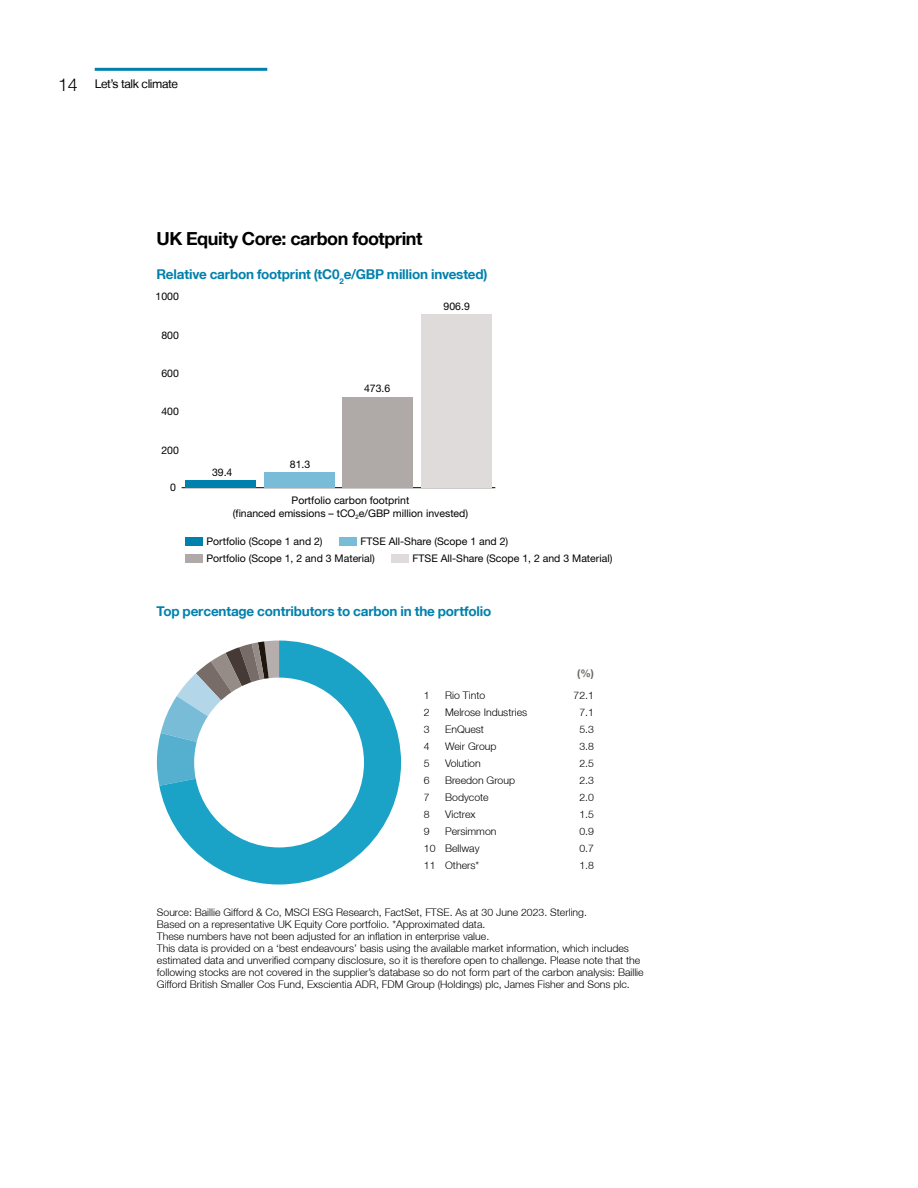
<style>
.page{position:relative;width:918px;height:1188px;background:#fff}
.page>*{position:absolute;margin:0;border:0;box-sizing:border-box;transform-origin:0 0}
.t1{font:700 18px "Helvetica Neue LT";letter-spacing:-.025em;color:#000}
.t2{font:300 18px "Helvetica Neue LT";color:#000}
.t3{font:700 13.5px "Helvetica Neue LT";letter-spacing:-.015em;color:#0081ad}
.t4{font:12px "Helvetica Neue LT";letter-spacing:-.03em;color:#000}
.t5{font:300 10.5px/12px "Helvetica Neue LT";color:#000}
.t6{font:10.5px/17.1px "Helvetica Neue LT";color:#010202}
.t7{font:10.5px/12.6px "Helvetica Neue LT";color:#000;text-align:center}
.t8{font:700 10.5px "Helvetica Neue LT";color:#6a6761}
</style>
<div class="page">
<hr style="left:95px;top:68px;width:172px;height:3px;background:#0081ad">
<hr style="left:182px;top:487px;width:313px;height:1px;background:#000">
<div style="left:186px;top:480px;width:70px;height:8px;background:#0081ad"></div>
<div style="left:264px;top:472px;width:71px;height:16px;background:#79bcd7"></div>
<div style="left:342px;top:397px;width:71px;height:91px;background:#afaaa7"></div>
<div style="left:421px;top:314px;width:70px;height:174px;background:#dedbda"></div>
<div style="left:185px;top:537px;width:17px;height:9px;background:#0081ad"></div>
<div style="left:339px;top:537px;width:17px;height:9px;background:#79bcd7"></div>
<div style="left:185px;top:554px;width:17px;height:9px;background:#afaaa7"></div>
<div style="left:391px;top:554px;width:17px;height:9px;background:#dedbda"></div>
<svg style="left:159px;top:641px;width:242px;height:243px"></svg>
<div style="left:194px;top:678px;width:170px;height:169px;background:#fff;border-radius:50%"></div>
<h1 class="t2" style="left:58px;top:73px;width:21px">14</h1>
<p class="t4" style="left:95px;top:76px;width:85px">Let’s talk climate</p>
<h1 class="t1" style="left:156px;top:228px;width:267px">UK Equity Core: carbon footprint</h1>
<p class="t3" style="left:156px;top:266px;width:333px">Relative carbon footprint (tC0<sub>2</sub>e/GBP million invested)</p>
<p class="t7" style="left:156px;top:290px;width:25px">1000</p>
<p class="t7" style="left:161px;top:329px;width:19px">800</p>
<p class="t7" style="left:161px;top:367px;width:19px">600</p>
<p class="t7" style="left:161px;top:405px;width:19px">400</p>
<p class="t7" style="left:161px;top:443px;width:19px">200</p>
<p class="t7" style="left:170px;top:481px;width:7px">0</p>
<p class="t7" style="left:212px;top:466px;width:22px">39.4</p>
<p class="t7" style="left:290px;top:458px;width:22px">81.3</p>
<p class="t7" style="left:364px;top:382px;width:28px">473.6</p>
<p class="t7" style="left:444px;top:300px;width:28px">906.9</p>
<p class="t7" style="left:233px;top:494px;width:237px">Portfolio carbon footprint<br>(financed emissions – tCO<sub>2</sub>e/GBP million invested)</p>
<p class="t6" style="left:206px;top:533px;width:118px">Portfolio (Scope 1 and 2)</p>
<p class="t6" style="left:206px;top:533px;width:303px;text-indent:154px">FTSE All-Share (Scope 1 and 2)<br>Portfolio (Scope 1, 2 and 3 Material)</p>
<p class="t6" style="left:413px;top:550px;width:201px">FTSE All-Share (Scope 1, 2 and 3 Material)</p>
<p class="t3" style="left:156px;top:603px;width:336px">Top percentage contributors to carbon in the portfolio</p>
<p class="t8" style="left:577px;top:667px;width:18px">(%)</p>
<p class="t5" style="left:424px;top:689px;width:7px">1</p>
<p class="t5" style="left:445px;top:689px;width:42px">Rio Tinto</p>
<p class="t5" style="left:574px;top:689px;width:22px">72.1</p>
<p class="t5" style="left:424px;top:706px;width:7px">2</p>
<p class="t5" style="left:445px;top:706px;width:84px">Melrose Industries</p>
<p class="t5" style="left:579px;top:706px;width:16px">7.1</p>
<p class="t5" style="left:424px;top:723px;width:7px">3</p>
<p class="t5" style="left:445px;top:723px;width:40px">EnQuest</p>
<p class="t5" style="left:579px;top:723px;width:16px">5.3</p>
<p class="t5" style="left:424px;top:740px;width:7px">4</p>
<p class="t5" style="left:445px;top:740px;width:53px">Weir Group</p>
<p class="t5" style="left:579px;top:740px;width:16px">3.8</p>
<p class="t5" style="left:424px;top:757px;width:7px">5</p>
<p class="t5" style="left:445px;top:757px;width:37px">Volution</p>
<p class="t5" style="left:579px;top:757px;width:16px">2.5</p>
<p class="t5" style="left:424px;top:774px;width:7px">6</p>
<p class="t5" style="left:445px;top:774px;width:71px">Breedon Group</p>
<p class="t5" style="left:579px;top:774px;width:16px">2.3</p>
<p class="t5" style="left:424px;top:791px;width:7px">7</p>
<p class="t5" style="left:445px;top:791px;width:45px">Bodycote</p>
<p class="t5" style="left:579px;top:791px;width:16px">2.0</p>
<p class="t5" style="left:424px;top:808px;width:7px">8</p>
<p class="t5" style="left:445px;top:808px;width:32px">Victrex</p>
<p class="t5" style="left:579px;top:808px;width:16px">1.5</p>
<p class="t5" style="left:424px;top:825px;width:7px">9</p>
<p class="t5" style="left:445px;top:825px;width:53px">Persimmon</p>
<p class="t5" style="left:579px;top:825px;width:16px">0.9</p>
<p class="t5" style="left:424px;top:842px;width:57px">10 Bellway</p>
<p class="t5" style="left:579px;top:842px;width:16px">0.7</p>
<p class="t5" style="left:424px;top:859px;width:57px">11 Others*</p>
<p class="t5" style="left:579px;top:859px;width:16px">1.8</p>
<p class="t5" style="left:157px;top:906px;width:488px">Source: Baillie Gifford &amp; Co, MSCI ESG Research, FactSet, FTSE. As at 30 June 2023. Sterling.<br>Based on a representative UK Equity Core portfolio. *Approximated data.<br>These numbers have not been adjusted for an inflation in enterprise value.<br>This data is provided on a ‘best endeavours’ basis using the available market information, which includes estimated data and unverified company disclosure, so it is therefore open to challenge. Please note that the following stocks are not covered in the supplier’s database so do not form part of the carbon analysis: Baillie Gifford British Smaller Cos Fund, Exscientia ADR, FDM Group (Holdings) plc, James Fisher and Sons plc.</p>
</div>
